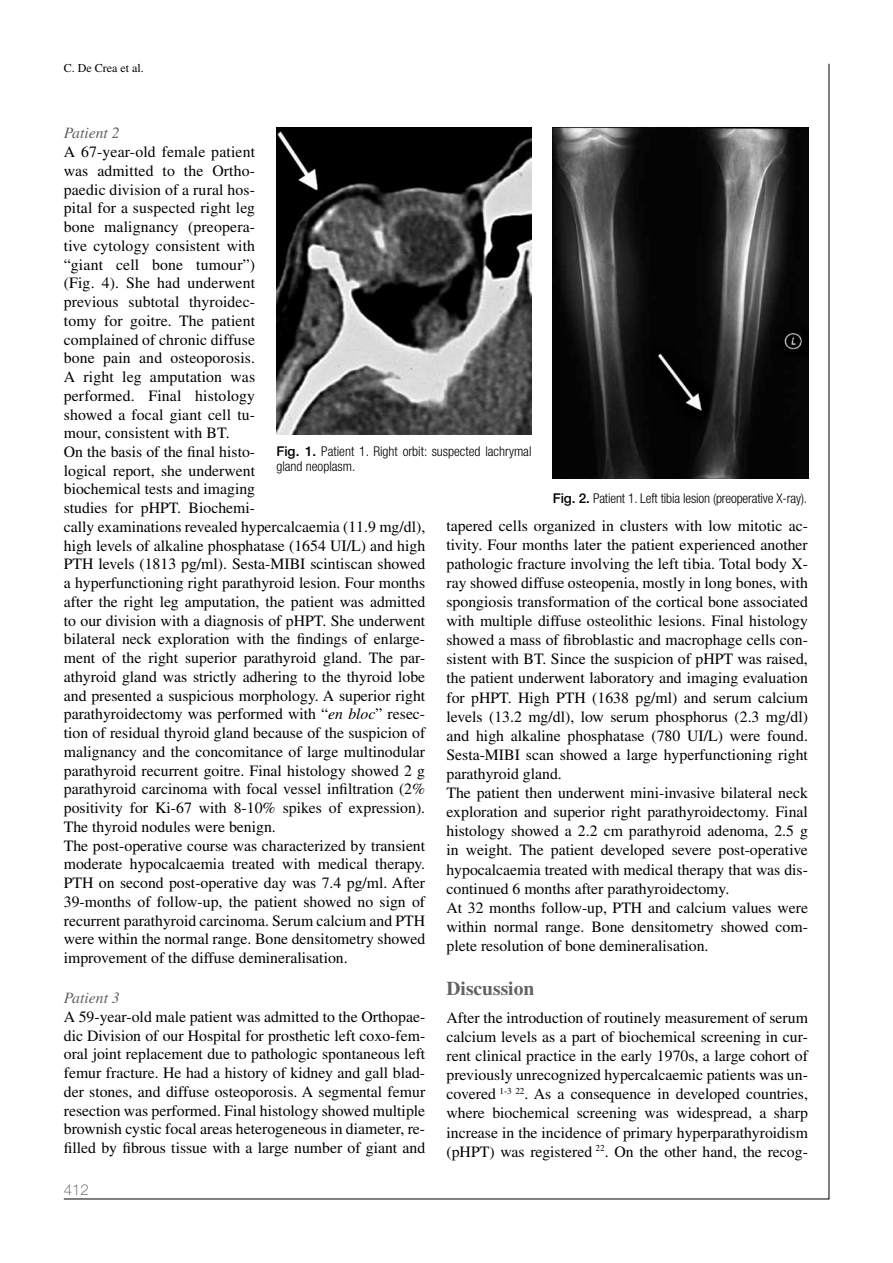
<style>
.page{position:relative;width:893px;height:1263px;background:#fff}
.page>*{position:absolute;margin:0;border:0;box-sizing:border-box;transform-origin:0 0}
.t1{font:700 19.5px "Times LT Std";color:#626261}
.t2{font:15.75px/18.8px "Times LT Std";color:#000}
.t3{font:italic 15.75px "Times LT Std";color:#626261}
.t4{font:100 15px "Helvetica Neue LT Std";color:#484847}
.t5{font:300 condensed 13.5px/15px "Helvetica Neue LT Std";color:#000}
.t6{font:12px "Times LT Std";color:#000}
.s1{font-style:italic}
.s2{font-weight:500;font-stretch:normal}
</style>
<div class="page">
<img style="left:276px;top:128px;width:256px;height:306px">
<img style="left:553px;top:128px;width:255px;height:351px">
<p class="t6" style="left:64px;top:61px;width:81px">C. De Crea et al.</p>
<p class="t3" style="left:64px;top:124px;width:58px">Patient 2</p>
<p class="t2" style="left:64px;top:142px;width:363px">A 67-year-old female patient<br>was admitted to the Ortho-<br>paedic division of a rural hos-<br>pital for a suspected right leg<br>bone malignancy (preopera-<br>tive cytology consistent with<br>“giant cell bone tumour”)<br>(Fig. 4). She had underwent<br>previous subtotal thyroidec-<br>tomy for goitre. The patient<br>complained of chronic diffuse<br>bone pain and osteoporosis.<br>A right leg amputation was<br>performed. Final histology<br>showed a focal giant cell tu-<br>mour, consistent with BT.<br>On the basis of the final histo-<br>logical report, she underwent<br>biochemical tests and imaging<br>studies for pHPT. Biochemi-<br>cally examinations revealed hypercalcaemia (11.9 mg/dl), high levels of alkaline phosphatase (1654 UI/L) and high PTH levels (1813 pg/ml). Sesta-MIBI scintiscan showed a hyperfunctioning right parathyroid lesion. Four months after the right leg amputation, the patient was admitted to our division with a diagnosis of pHPT. She underwent bilateral neck exploration with the findings of enlarge&shy;ment of the right superior parathyroid gland. The par&shy;athyroid gland was strictly adhering to the thyroid lobe and presented a suspicious morphology. A superior right parathyroidectomy was performed with “<span class="s1">en bloc</span>” resec&shy;tion of residual thyroid gland because of the suspicion of malignancy and the concomitance of large multinodular parathyroid recurrent goitre. Final histology showed 2 g parathyroid carcinoma with focal vessel infiltration (2% positivity for Ki-67 with 8-10% spikes of expression).<br>The thyroid nodules were benign.<br>The post-operative course was characterized by transient moderate hypocalcaemia treated with medical therapy.<br>PTH on second post-operative day was 7.4 pg/ml. After 39-months of follow-up, the patient showed no sign of recurrent parathyroid carcinoma. Serum calcium and PTH were within the normal range. Bone densitometry showed improvement of the diffuse demineralisation.</p>
<p class="t3" style="left:64px;top:989px;width:58px">Patient 3</p>
<p class="t2" style="left:64px;top:1007px;width:363px;text-align:justify">A 59-year-old male patient was admitted to the Orthopae&shy;dic Division of our Hospital for prosthetic left coxo-fem&shy;oral joint replacement due to pathologic spontaneous left femur fracture. He had a history of kidney and gall blad&shy;der stones, and diffuse osteoporosis. A segmental femur resection was performed. Final histology showed multiple brownish cystic focal areas heterogeneous in diameter, re&shy;filled by fibrous tissue with a large number of giant and</p>
<p class="t5" style="left:276px;top:444px;width:257px"><span class="s2">Fig. 1.</span> Patient 1. Right orbit: suspected lachrymal gland neoplasm.</p>
<p class="t5" style="left:553px;top:490px;width:256px"><span class="s2">Fig. 2.</span> Patient 1. Left tibia lesion (preoperative X-ray).</p>
<p class="t2" style="left:446px;top:516px;width:363px">tapered cells organized in clusters with low mitotic ac&shy;tivity. Four months later the patient experienced another pathologic fracture involving the left tibia. Total body X&shy;ray showed diffuse osteopenia, mostly in long bones, with spongiosis transformation of the cortical bone associated with multiple diffuse osteolithic lesions. Final histology showed a mass of fibroblastic and macrophage cells con&shy;sistent with BT. Since the suspicion of pHPT was raised, the patient underwent laboratory and imaging evaluation for pHPT. High PTH (1638 pg/ml) and serum calcium levels (13.2 mg/dl), low serum phosphorus (2.3 mg/dl) and high alkaline phosphatase (780 UI/L) were found.<br>Sesta-MIBI scan showed a large hyperfunctioning right parathyroid gland.<br>The patient then underwent mini-invasive bilateral neck exploration and superior right parathyroidectomy. Final histology showed a 2.2 cm parathyroid adenoma, 2.5 g in weight. The patient developed severe post-operative hypocalcaemia treated with medical therapy that was dis&shy;continued 6 months after parathyroidectomy.<br>At 32 months follow-up, PTH and calcium values were within normal range. Bone densitometry showed com&shy;plete resolution of bone demineralisation.</p>
<p class="t1" style="left:446px;top:977px;width:89px">Discussion</p>
<p class="t2" style="left:446px;top:1008px;width:363px;text-align:justify">After the introduction of routinely measurement of serum calcium levels as a part of biochemical screening in cur&shy;rent clinical practice in the early 1970s, a large cohort of previously unrecognized hypercalcaemic patients was un&shy;covered <sup>1-3</sup> <sup>22</sup>. As a consequence in developed countries, where biochemical screening was widespread, a sharp increase in the incidence of primary hyperparathyroidism (pHPT) was registered <sup>22</sup>. On the other hand, the recog-</p>
<p class="t4" style="left:64px;top:1181px;width:27px">412</p>
</div>
